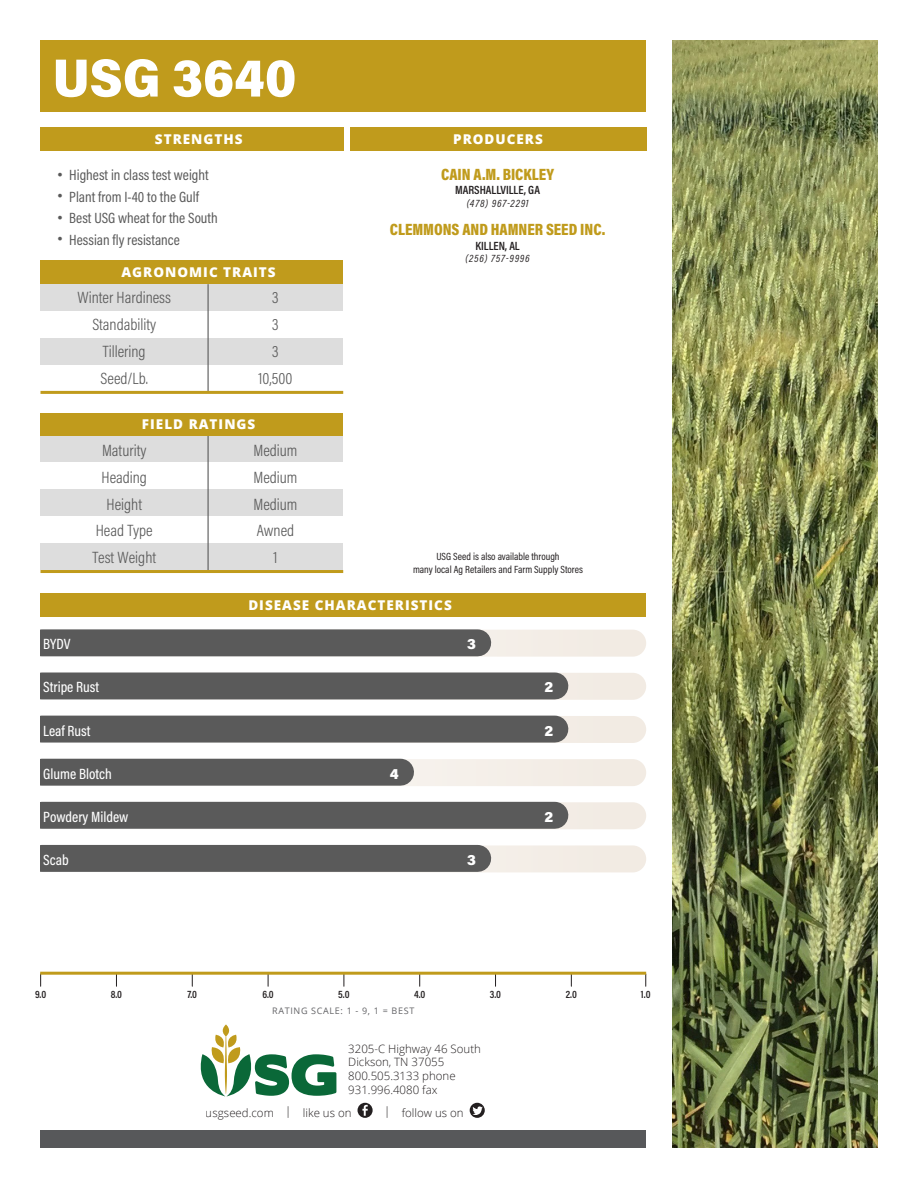
<style>
.page{position:relative;width:918px;height:1188px;background:#fff}
.page>*{position:absolute;margin:0;border:0;box-sizing:border-box;transform-origin:0 0}
.t1{font:900 53.85px "Acumin Pro Semi Condensed";color:#fff}
.t2{font:300 16.5px "Acumin Pro Condensed";color:#595959}
.Producer_Name{font:900 16.5px "Acumin Pro Cond";color:#c09b1c}
.t3{font:15px "Acumin Pro Condensed";color:#595959}
.t4{font:500 15px "Acumin Pro Condensed";color:#fff}
.t5{font:900 15px "Acumin Pro";color:#fff}
.t6{font:800 13.5px "Open Sans";letter-spacing:.075em;color:#fff}
.Producer{font:600 12px "Acumin Pro Cond";color:#231f20}
.t7{font:300 11.55px/13.8px "Open Sans";color:#231f20}
.t8{font:10.5px/12.6px "Acumin Pro Cond";color:#231f20;text-align:center}
.t9{font:600 10.5px "Acumin Pro Cond";color:#231f20}
.Producer-2{font:italic 10.5px "Acumin Pro Cond";letter-spacing:.075em;color:#231f20}
.t10{font:9px "Open Sans";letter-spacing:.075em;color:#636366}
.s1{font-family:"Arial"}
</style>
<div class="page">
<svg style="left:40px;top:630px;width:606px;height:27px;background:#e5dfd9"></svg>
<div style="left:40px;top:759px;width:606px;height:27px;background:#f4eee7"></div>
<svg style="left:40px;top:673px;width:606px;height:27px;background:#d6d2cc"></svg>
<svg style="left:40px;top:802px;width:606px;height:27px;background:#ded8d2"></svg>
<svg style="left:40px;top:716px;width:606px;height:27px;background:#ded8d2"></svg>
<svg style="left:40px;top:845px;width:606px;height:27px;background:#e8e2dc"></svg>
<svg style="left:201px;top:1024px;width:135px;height:72px"></svg>
<svg style="left:358px;top:1103px;width:15px;height:15px"></svg>
<svg style="left:470px;top:1103px;width:15px;height:15px"></svg>
<div style="left:40px;top:593px;width:606px;height:24px;background:#c09b1c"></div>
<div style="left:40px;top:260px;width:303px;height:24px;background:#c09b1c"></div>
<div style="left:40px;top:413px;width:303px;height:23px;background:#c09b1c"></div>
<div style="left:40px;top:127px;width:304px;height:24px;background:#c09b1c"></div>
<svg style="left:645px;top:974px;width:1px;height:12px"></svg>
<svg style="left:40px;top:974px;width:1px;height:12px"></svg>
<hr style="left:42px;top:972px;width:603px;height:3px;background:#c09b1c">
<div style="left:350px;top:127px;width:296px;height:24px;background:#c09b1c"></div>
<div style="left:40px;top:40px;width:606px;height:72px;background:#c09b1c"></div>
<div style="left:40px;top:1130px;width:606px;height:18px;background:#57585a"></div>
<img style="left:673px;top:40px;width:205px;height:1107px">
<div style="left:42px;top:629px;width:436px;height:27px;background:#5a5a5a"></div>
<div style="left:42px;top:673px;width:513px;height:26px;background:#5a5a5a"></div>
<div style="left:42px;top:716px;width:513px;height:27px;background:#5a5a5a"></div>
<div style="left:42px;top:759px;width:359px;height:27px;background:#5a5a5a"></div>
<div style="left:42px;top:802px;width:513px;height:27px;background:#5a5a5a"></div>
<div style="left:42px;top:845px;width:436px;height:27px;background:#5a5a5a"></div>
<div style="left:40px;top:437px;width:303px;height:25px;background:#ddd"></div>
<div style="left:40px;top:489px;width:303px;height:27px;background:#ddd"></div>
<div style="left:40px;top:543px;width:303px;height:27px;background:#ddd"></div>
<hr style="left:208px;top:437px;width:1px;height:133px;background:#595959">
<div style="left:40px;top:284px;width:303px;height:27px;background:#ddd"></div>
<div style="left:40px;top:338px;width:303px;height:27px;background:#ddd"></div>
<hr style="left:208px;top:284px;width:1px;height:108px;background:#595959">
<hr style="left:40px;top:391px;width:303px;height:3px;background:#c09b1c">
<hr style="left:40px;top:570px;width:303px;height:3px;background:#c09b1c">
<p class="t1" style="left:53px;top:40px;width:245px">USG 3640</p>
<p class="t6" style="left:155px;top:129px;width:89px">STRENGTHS</p>
<p class="t3" style="left:57px;top:165px;width:153px"><span class="s1">•</span> Highest in class test weight</p>
<p class="t3" style="left:57px;top:187px;width:143px"><span class="s1">•</span> Plant from I-40 to the Gulf</p>
<p class="t3" style="left:57px;top:208px;width:162px"><span class="s1">•</span> Best USG wheat for the South</p>
<p class="t3" style="left:57px;top:230px;width:124px"><span class="s1">•</span> Hessian fly resistance</p>
<p class="t6" style="left:121px;top:261px;width:156px">AGRONOMIC TRAITS</p>
<p class="t2" style="left:77px;top:287px;width:95px">Winter Hardiness</p>
<p class="t2" style="left:272px;top:287px;width:8px">3</p>
<p class="t2" style="left:92px;top:314px;width:65px">Standability</p>
<p class="t2" style="left:272px;top:314px;width:8px">3</p>
<p class="t2" style="left:103px;top:341px;width:44px">Tillering</p>
<p class="t2" style="left:272px;top:341px;width:8px">3</p>
<p class="t2" style="left:101px;top:368px;width:49px">Seed/Lb.</p>
<p class="t2" style="left:259px;top:368px;width:35px">10,500</p>
<p class="t6" style="left:142px;top:414px;width:115px">FIELD RATINGS</p>
<p class="t2" style="left:102px;top:439px;width:46px">Maturity</p>
<p class="t2" style="left:253px;top:439px;width:46px">Medium</p>
<p class="t2" style="left:102px;top:466px;width:47px">Heading</p>
<p class="t2" style="left:253px;top:466px;width:46px">Medium</p>
<p class="t2" style="left:106px;top:493px;width:37px">Height</p>
<p class="t2" style="left:253px;top:493px;width:46px">Medium</p>
<p class="t2" style="left:96px;top:520px;width:58px">Head Type</p>
<p class="t2" style="left:257px;top:520px;width:39px">Awned</p>
<p class="t2" style="left:92px;top:547px;width:65px">Test Weight</p>
<p class="t2" style="left:273px;top:547px;width:6px">1</p>
<p class="t6" style="left:453px;top:129px;width:91px">PRODUCERS</p>
<p class="Producer_Name" style="left:441px;top:163px;width:114px">CAIN A.M. BICKLEY</p>
<p class="Producer" style="left:455px;top:182px;width:86px">MARSHALLVILLE, GA</p>
<p class="Producer-2" style="left:467px;top:196px;width:63px">(478) 967-2291</p>
<p class="Producer_Name" style="left:390px;top:219px;width:217px">CLEMMONS AND HAMNER SEED INC.</p>
<p class="Producer" style="left:475px;top:238px;width:46px">KILLEN, AL</p>
<p class="Producer-2" style="left:465px;top:252px;width:66px">(256) 757-9996</p>
<p class="t8" style="left:413px;top:550px;width:172px">USG Seed is also available through<br>many local Ag Retailers and Farm Supply Stores</p>
<p class="t6" style="left:248px;top:595px;width:205px">DISEASE CHARACTERISTICS</p>
<p class="t4" style="left:43px;top:634px;width:29px">BYDV</p>
<p class="t5" style="left:467px;top:634px;width:10px">3</p>
<p class="t4" style="left:43px;top:678px;width:58px">Stripe Rust</p>
<p class="t5" style="left:545px;top:677px;width:10px">2</p>
<p class="t4" style="left:43px;top:721px;width:49px">Leaf Rust</p>
<p class="t5" style="left:545px;top:720px;width:10px">2</p>
<p class="t4" style="left:43px;top:764px;width:70px">Glume Blotch</p>
<p class="t5" style="left:390px;top:763px;width:10px">4</p>
<p class="t4" style="left:43px;top:807px;width:87px">Powdery Mildew</p>
<p class="t5" style="left:545px;top:806px;width:10px">2</p>
<p class="t4" style="left:43px;top:850px;width:27px">Scab</p>
<p class="t5" style="left:467px;top:849px;width:10px">3</p>
<p class="t9" style="left:35px;top:988px;width:13px">9.0</p>
<p class="t9" style="left:111px;top:988px;width:13px">8.0</p>
<p class="t9" style="left:187px;top:988px;width:11px">7.0</p>
<p class="t9" style="left:262px;top:988px;width:13px">6.0</p>
<p class="t9" style="left:338px;top:988px;width:13px">5.0</p>
<p class="t9" style="left:414px;top:988px;width:13px">4.0</p>
<p class="t9" style="left:490px;top:988px;width:13px">3.0</p>
<p class="t9" style="left:566px;top:988px;width:13px">2.0</p>
<p class="t9" style="left:641px;top:988px;width:11px">1.0</p>
<p class="t10" style="left:272px;top:1004px;width:144px">RATING SCALE: 1 - 9, 1 = BEST</p>
<p class="t7" style="left:348px;top:1041px;width:134px">3205-C Highway 46 South<br>Dickson, TN 37055<br>800.505.3133 phone<br>931.996.4080 fax</p>
<p class="t7" style="left:206px;top:1105px;width:147px">usgseed.com | like us on</p>
<p class="t7" style="left:384px;top:1105px;width:81px">| follow us on</p>
</div>
